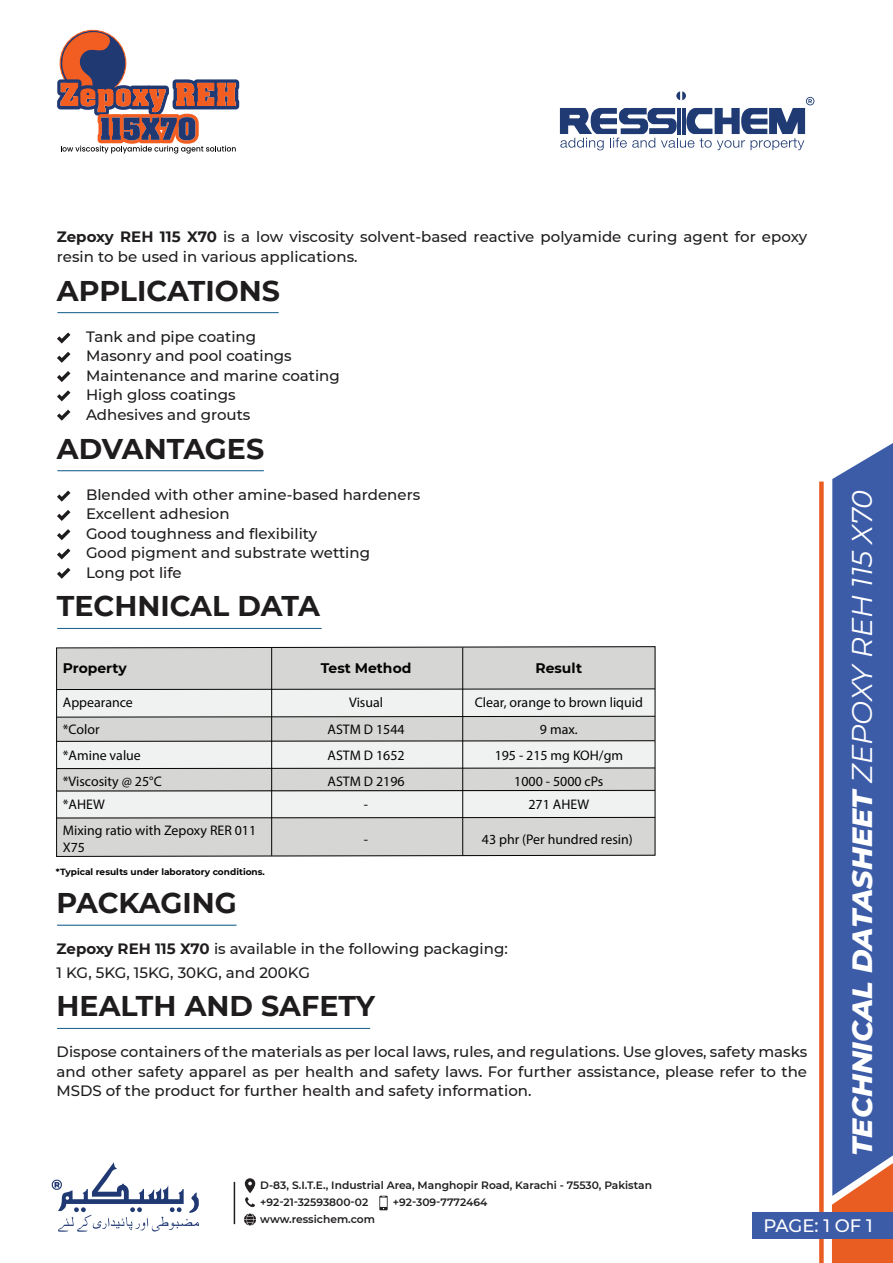
<style>
.page{position:relative;width:893px;height:1263px;background:#fff}
.page>*{position:absolute;margin:0;border:0;box-sizing:border-box;transform-origin:0 0}
.t1{font:700 28.5px "Montserrat";color:#1f1c1d}
.t2{font:italic 800 28.5px "Montserrat";color:#fff}
.t3{font:500 18px "Montserrat";letter-spacing:-.005em;color:#fff}
.t4{font:500 15px/19.5px "Montserrat";color:#1f1c1d}
.t5{font:13.95px/26.1px "Myriad Pro";color:#040503}
.t6{font:700 13.95px "Montserrat";color:#040503}
.t7{font:600 10.65px/16.6px "Montserrat";color:#1f1c1d}
.t8{font:700 9px "Montserrat";color:#040503}
.s1{font-weight:700}
.s2{font-weight:400}
</style>
<div class="page">
<div style="left:832px;top:443px;width:61px;height:720px;background:#3d5ca8"></div>
<div style="left:819px;top:481px;width:5px;height:782px;background:#e95d23"></div>
<svg style="left:832px;top:1163px;width:61px;height:100px;background:#ca6d53"></svg>
<div style="left:753px;top:1212px;width:140px;height:26px;background:#3d5ca8"></div>
<hr style="left:57px;top:312px;width:222px;height:1px;background:#16608c">
<svg style="left:57px;top:332px;width:13px;height:12px"></svg>
<svg style="left:57px;top:352px;width:13px;height:11px"></svg>
<svg style="left:57px;top:371px;width:13px;height:11px"></svg>
<svg style="left:57px;top:390px;width:13px;height:11px"></svg>
<svg style="left:57px;top:410px;width:13px;height:11px"></svg>
<hr style="left:57px;top:470px;width:207px;height:1px;background:#16608c">
<svg style="left:57px;top:491px;width:13px;height:11px"></svg>
<svg style="left:57px;top:510px;width:13px;height:11px"></svg>
<svg style="left:57px;top:529px;width:13px;height:11px"></svg>
<svg style="left:57px;top:548px;width:13px;height:11px"></svg>
<svg style="left:57px;top:568px;width:13px;height:11px"></svg>
<hr style="left:57px;top:1028px;width:313px;height:1px;background:#16608c">
<hr style="left:57px;top:925px;width:179px;height:1px;background:#16608c">
<hr style="left:57px;top:628px;width:265px;height:1px;background:#16608c">
<svg style="left:56px;top:646px;width:599px;height:211px"></svg>
<hr style="left:271px;top:648px;width:1px;height:208px;background:#040503">
<hr style="left:462px;top:647px;width:1px;height:208px;background:#040503">
<svg style="left:57px;top:30px;width:182px;height:124px"></svg>
<svg style="left:560px;top:91px;width:254px;height:59px"></svg>
<hr style="left:677px;top:108px;width:3px;height:26px;background:#203b73">
<hr style="left:683px;top:108px;width:3px;height:26px;background:#203b73">
<hr style="left:234px;top:1182px;width:1px;height:42px;background:#1f1c1d">
<svg style="left:244px;top:1213px;width:12px;height:12px"></svg>
<svg style="left:245px;top:1178px;width:10px;height:29px"></svg>
<svg style="left:52px;top:1162px;width:147px;height:70px"></svg>
<svg style="left:379px;top:1196px;width:9px;height:14px"></svg>
<p class="t4" style="left:57px;top:227px;width:752px"><span class="s1">Zepoxy REH 115 X70</span> is a low viscosity solvent-based reactive polyamide curing agent for epoxy resin to be used in various applications.</p>
<h1 class="t1" style="left:57px;top:270px;width:225px">APPLICATIONS</h1>
<p class="t4" style="left:86px;top:326px;width:255px">Tank and pipe coating<br>Masonry and pool coatings<br>Maintenance and marine coating<br>High gloss coatings<br>Adhesives and grouts</p>
<h1 class="t1" style="left:57px;top:428px;width:209px">ADVANTAGES</h1>
<p class="t4" style="left:86px;top:484px;width:336px">Blended with other amine-based hardeners<br>Excellent adhesion<br>Good toughness and flexibility<br>Good pigment and substrate wetting<br>Long pot life</p>
<h1 class="t1" style="left:57px;top:586px;width:265px">TECHNICAL DATA</h1>
<p class="t6" style="left:63px;top:658px;width:65px">Property</p>
<p class="t6" style="left:321px;top:658px;width:92px">Test Method</p>
<p class="t6" style="left:535px;top:658px;width:48px">Result</p>
<p class="t5" style="left:349px;top:689px;width:35px">Visual</p>
<p class="t5" style="left:475px;top:689px;width:170px">Clear, orange to brown liquid</p>
<p class="t5" style="left:495px;top:742px;width:130px;text-align:center">195 - 215 mg KOH/gm<br>1000 - 5000 cPs</p>
<p class="t5" style="left:63px;top:689px;width:72px;line-height:27px">Appearance *Color</p>
<p class="t5" style="left:63px;top:742px;width:80px">*Amine value</p>
<p class="t5" style="left:327px;top:742px;width:79px">ASTM D 1652<br>ASTM D 2196</p>
<p class="t5" style="left:327px;top:716px;width:79px">ASTM D 1544</p>
<p class="t5" style="left:540px;top:716px;width:39px">9 max.</p>
<p class="t5" style="left:63px;top:768px;width:100px">*Viscosity @ 25°C</p>
<p class="t5" style="left:63px;top:791px;width:44px">*AHEW</p>
<p class="t5" style="left:364px;top:791px;width:6px">-</p>
<p class="t5" style="left:528px;top:791px;width:62px">271 AHEW</p>
<p class="t5" style="left:63px;top:822px;width:195px;line-height:16.6px">Mixing ratio with Zepoxy RER 011<br>X75</p>
<p class="t5" style="left:364px;top:826px;width:6px">-</p>
<p class="t5" style="left:482px;top:826px;width:152px">43 phr (Per hundred resin)</p>
<p class="t8" style="left:56px;top:865px;width:210px">*Typical results under laboratory conditions.</p>
<h1 class="t1" style="left:57px;top:882px;width:182px">PACKAGING</h1>
<p class="t4" style="left:57px;top:936px;width:453px;line-height:23.7px"><span class="s1">Zepoxy REH 115 X70</span> is available in the following packaging:<br>1 KG, 5KG, 15KG, 30KG, and 200KG</p>
<h1 class="t1" style="left:57px;top:985px;width:320px">HEALTH AND SAFETY</h1>
<p class="t4" style="left:57px;top:1042px;width:752px;text-align:justify">Dispose containers of the materials as per local laws, rules, and regulations. Use gloves, safety masks and other safety apparel as per health and safety laws. For further assistance, please refer to the MSDS of the product for further health and safety information.</p>
<h1 class="t2" style="left:841px;top:1156px;width:667px;rotate:-90deg">TECHNICAL DATASHEET <span class="s2">ZEPOXY REH 115 X70</span></h1>
<p class="t7" style="left:260px;top:1177px;width:393px">D-83, S.I.T.E., Industrial Area, Manghopir Road, Karachi - 75530, Pakistan +92-21-32593800-02<br>www.ressichem.com</p>
<p class="t7" style="left:393px;top:1193px;width:96px">+92-309-7772464</p>
<p class="t3" style="left:763px;top:1213px;width:111px">PAGE: 1 OF 1</p>
</div>
